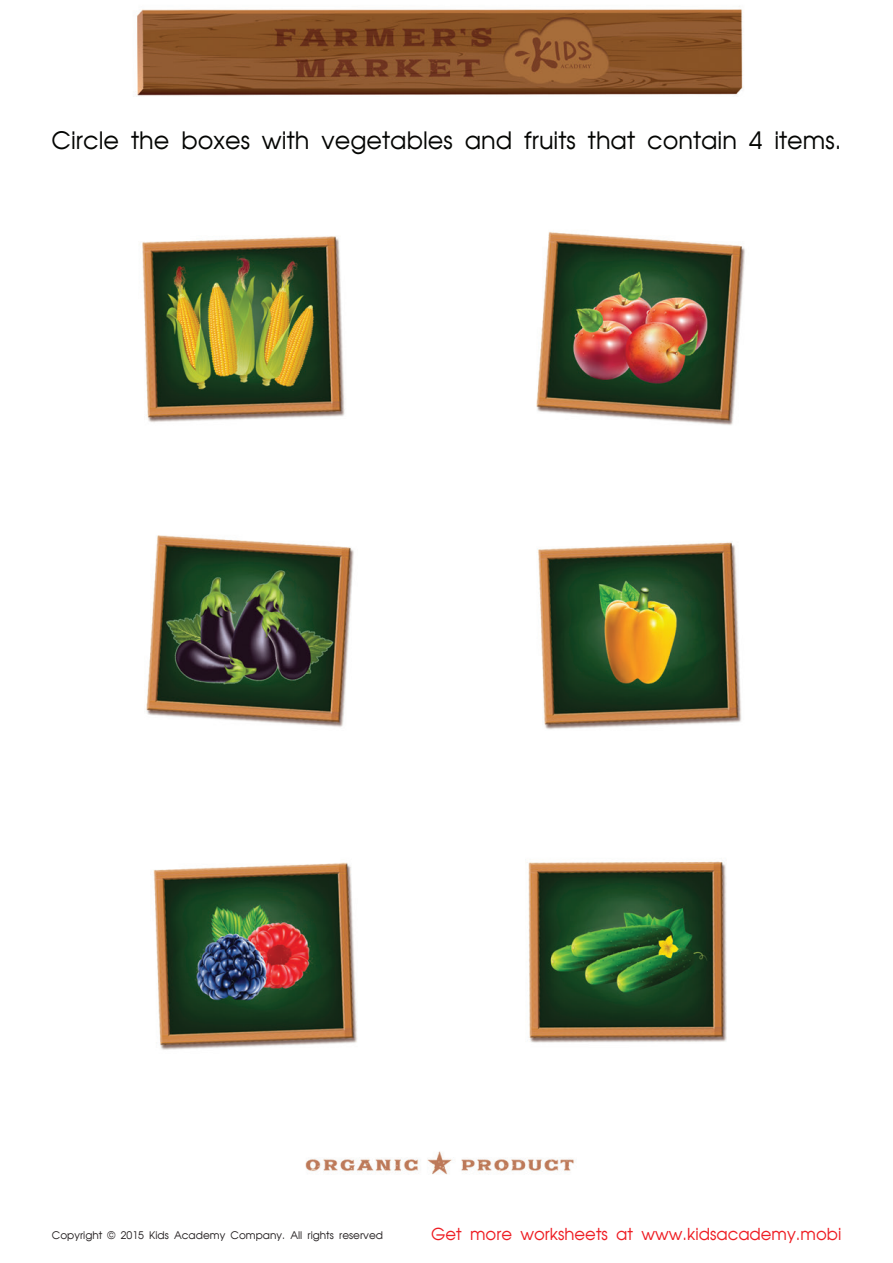
<style>
.page{position:relative;width:893px;height:1263px;background:#fff}
.page>*{position:absolute;margin:0;border:0;box-sizing:border-box;transform-origin:0 0}
.t1{font:24px "AG Avant Garde Cyr";color:#040503}
.t2{font:16.5px "AG Avant Garde Cyr";color:#ee1d23}
.t3{font:10.5px "AG Avant Garde Cyr";color:#231f20}
</style>
<div class="page">
<img style="left:133px;top:6px;width:612px;height:1169px">
<p class="t1" style="left:52px;top:126px;width:791px">Circle the boxes with vegetables and fruits that contain 4 items.</p>
<p class="t3" style="left:52px;top:1230px;width:333px">Copyright © 2015 Kids Academy Company. All rights reserved</p>
<p class="t2" style="left:431px;top:1224px;width:412px">Get more worksheets at www.kidsacademy.mobi</p>
</div>
